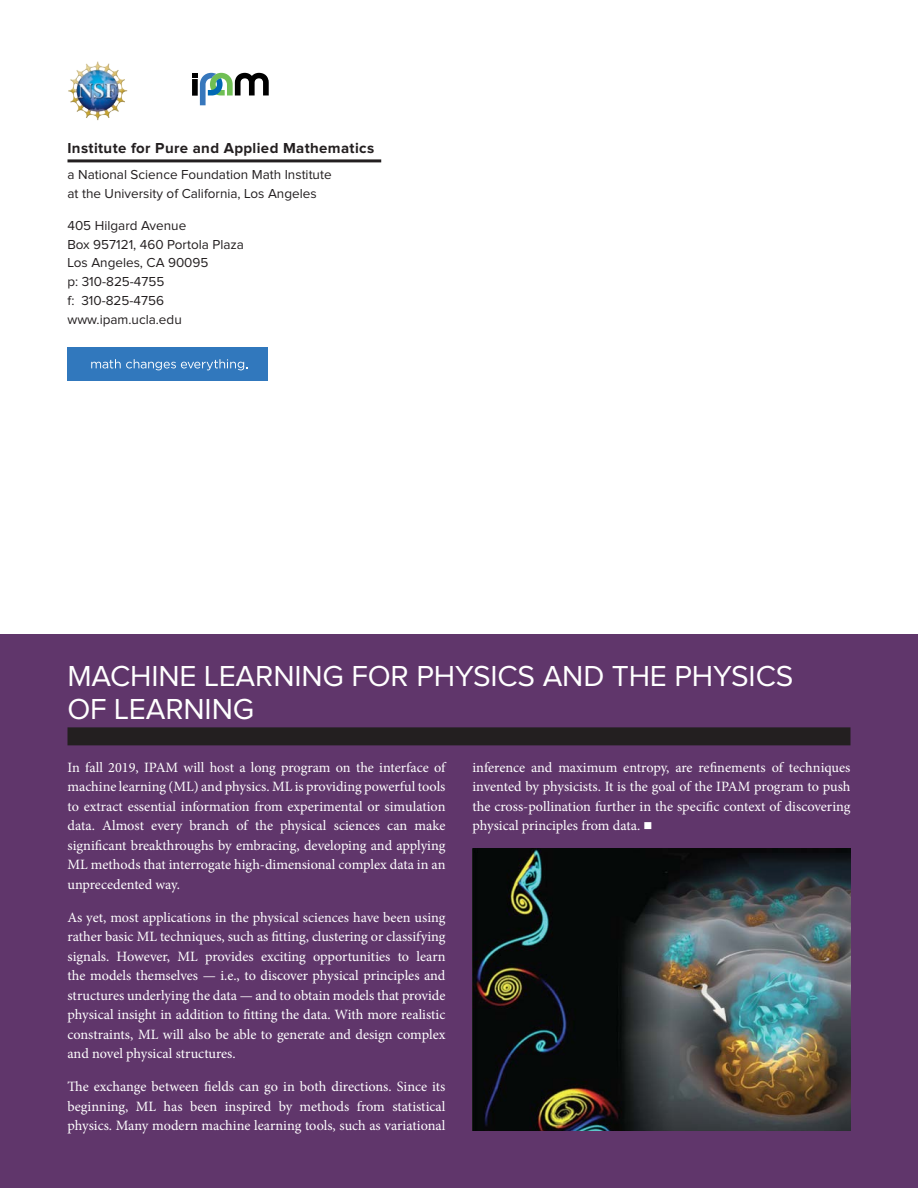
<style>
.page{position:relative;width:918px;height:1188px;background:#fff}
.page>*{position:absolute;margin:0;border:0;box-sizing:border-box;transform-origin:0 0}
.Artile_title{font:30px/33px "Proxima Nova";letter-spacing:-.005em;color:#fff}
.contents_subtitles{font:700 15px "Proxima Nova";letter-spacing:.025em;color:#231f20}
.Body_text{font:14.25px/19.5px "Minion Pro";color:#fff;text-align:justify}
.proxima_nova_text{font:13.5px/18.8px "Proxima Nova";color:#231f20}
</style>
<div class="page">
<img style="left:68px;top:61px;width:60px;height:60px">
<div style="left:0;top:634px;width:918px;height:554px;background:#60366b"></div>
<svg style="left:192px;top:73px;width:77px;height:32px"></svg>
<div style="left:68px;top:348px;width:200px;height:33px;background:#3178bd"></div>
<svg style="left:91px;top:359px;width:156px;height:11px"></svg>
<div style="left:68px;top:727px;width:782px;height:18px;background:#231f20"></div>
<hr style="left:68px;top:159px;width:313px;height:3px;background:#231f20">
<img style="left:472px;top:849px;width:378px;height:282px">
<p class="contents_subtitles" style="left:68px;top:141px;width:308px">Institute for Pure and Applied Mathematics</p>
<p class="proxima_nova_text" style="left:68px;top:165px;width:266px">a National Science Foundation Math Institute at the University of California, Los Angeles</p>
<p class="proxima_nova_text" style="left:68px;top:216px;width:178px">405 Hilgard Avenue<br>Box 957121, 460 Portola Plaza<br>Los Angeles, CA 90095<br>p: 310-825-4755<br>f: 310-825-4756 www.ipam.ucla.edu</p>
<p class="Artile_title" style="left:68px;top:661px;width:727px">MACHINE LEARNING FOR PHYSICS AND THE PHYSICS<br>OF LEARNING</p>
<p class="Body_text" style="left:68px;top:758px;width:379px">In fall 2019, IPAM will host a long program on the interface of machine learning (ML) and physics. ML is providing powerful tools to extract essential information from experimental or simulation data. Almost every branch of the physical sciences can make significant breakthroughs by embracing, developing and applying ML methods that interrogate high-dimensional complex data in an unprecedented way.</p>
<p class="Body_text" style="left:68px;top:908px;width:380px">As yet, most applications in the physical sciences have been using rather basic ML techniques, such as fitting, clustering or classifying signals. However, ML provides exciting opportunities to learn the models themselves — i.e., to discover physical principles and structures underlying the data — and to obtain models that provide physical insight in addition to fitting the data. With more realistic constraints, ML will also be able to generate and design complex and novel physical structures.</p>
<p class="Body_text" style="left:68px;top:1077px;width:380px">The exchange between fields can go in both directions. Since its beginning, ML has been inspired by methods from statistical physics. Many modern machine learning tools, such as variational</p>
<p class="Body_text" style="left:472px;top:758px;width:380px">inference and maximum entropy, are refinements of techniques invented by physicists. It is the goal of the IPAM program to push the cross-pollination further in the specific context of discovering physical principles from data. ■</p>
</div>
